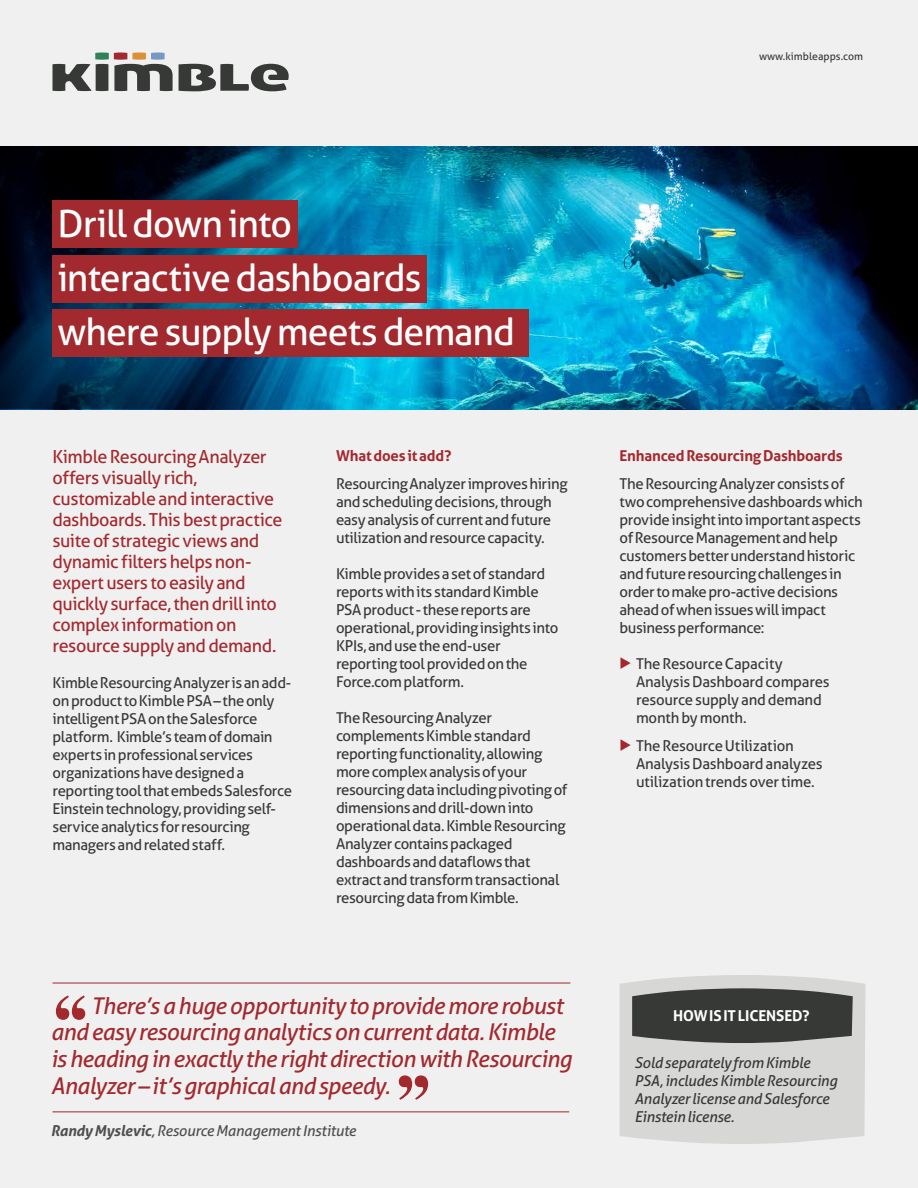
<style>
.page{position:relative;width:918px;height:1188px;background:#ededed}
.page>*{position:absolute;margin:0;border:0;box-sizing:border-box;transform-origin:0 0}
.t1{font:700 72.9px "STIX General";color:#a22a2f}
.t2{font:37.5px/54px "Aller";letter-spacing:-.03em;color:#fff}
.t3{font:italic 23.1px/26.7px "Aller";letter-spacing:-.025em;color:#a22a2f}
.t4{font:18px/21px "Aller";letter-spacing:-.025em;color:#a22a2f}
.t5{font:15px/18px "Aller";letter-spacing:-.025em;color:#373937}
.t6{font:italic 15px/18px "Aller";letter-spacing:-.02em;color:#373937}
.t7{font:700 15px "Aller";letter-spacing:-.01em;color:#a22a2f}
.t8{font:italic 15px "Aller";letter-spacing:-.015em;color:#4f504e}
.t9{font:700 15px "Aller";letter-spacing:-.005em;color:#fff}
.t10{font:10.5px "Aller";color:#373937}
.s1{font-weight:700}
</style>
<div class="page">
<img style="left:0;top:147px;width:918px;height:263px">
<svg style="left:0;top:147px;width:345px;height:262px"></svg>
<div style="left:52px;top:255px;width:376px;height:47px;background:#a22a2f"></div>
<div style="left:52px;top:310px;width:478px;height:47px;background:#a22a2f"></div>
<div style="left:52px;top:201px;width:246px;height:47px;background:#a22a2f"></div>
<hr style="left:52px;top:1111px;width:517px;height:1px;background:#a22a2f">
<hr style="left:52px;top:983px;width:518px;height:1px;background:#a22a2f">
<svg style="left:179px;top:64px;width:110px;height:27px"></svg>
<svg style="left:52px;top:53px;width:121px;height:38px"></svg>
<svg style="left:619px;top:975px;width:246px;height:169px"></svg>
<p class="t10" style="left:759px;top:50px;width:106px">www.kimbleapps.com</p>
<h2 class="t2" style="left:57px;top:197px;width:459px">Drill down into<br>interactive dashboards where supply meets demand</h2>
<p class="t4" style="left:52px;top:446px;width:231px">Kimble Resourcing Analyzer offers visually rich, customizable and interactive dashboards. This best practice suite of strategic views and dynamic filters helps non&shy;expert users to easily and quickly surface, then drill into complex information on resource supply and demand.</p>
<p class="t5" style="left:52px;top:674px;width:241px">Kimble Resourcing Analyzer is an add&shy;on product to Kimble PSA – the only intelligent PSA on the Salesforce platform. Kimble’s team of domain experts in professional services organizations have designed a reporting tool that embeds Salesforce Einstein technology, providing self&shy;service analytics for resourcing managers and related staff.</p>
<p class="t7" style="left:336px;top:446px;width:117px">What does it add?</p>
<p class="t5" style="left:336px;top:475px;width:233px">Resourcing Analyzer improves hiring and scheduling decisions, through easy analysis of current and future utilization and resource capacity.</p>
<p class="t5" style="left:336px;top:565px;width:224px">Kimble provides a set of standard reports with its standard Kimble<br>PSA product - these reports are operational, providing insights into<br>KPIs, and use the end-user reporting tool provided on the<br>Force.com platform.</p>
<p class="t5" style="left:336px;top:709px;width:233px">The Resourcing Analyzer complements Kimble standard reporting functionality, allowing more complex analysis of your resourcing data including pivoting of dimensions and drill-down into operational data. Kimble Resourcing<br>Analyzer contains packaged dashboards and dataflows that extract and transform transactional resourcing data from Kimble.</p>
<h1 class="t1" style="left:51px;top:969px;width:42px">‘‘</h1>
<h3 class="t3" style="left:51px;top:992px;width:523px;text-indent:40px">There’s a huge opportunity to provide more robust and easy resourcing analytics on current data. Kimble is heading in exactly the right direction with Resourcing Analyzer – it’s graphical and speedy.</h3>
<h1 class="t1" style="left:393px;top:1049px;width:42px">’’</h1>
<p class="t8" style="left:51px;top:1121px;width:307px"><span class="s1">Randy Myslevic</span>, Resource Management Institute</p>
<p class="t7" style="left:620px;top:446px;width:225px">Enhanced Resourcing Dashboards</p>
<p class="t5" style="left:620px;top:475px;width:245px">The Resourcing Analyzer consists of two comprehensive dashboards which provide insight into important aspects of Resource Management and help customers better understand historic and future resourcing challenges in order to make pro-active decisions ahead of when issues will impact business performance:</p>
<p class="t5" style="left:636px;top:655px;width:195px">The Resource Capacity<br>Analysis Dashboard compares resource supply and demand month by month.</p>
<p class="t5" style="left:636px;top:736px;width:188px">The Resource Utilization<br>Analysis Dashboard analyzes utilization trends over time.</p>
<p class="t9" style="left:673px;top:1007px;width:138px">HOW IS IT LICENSED?</p>
<p class="t6" style="left:635px;top:1053px;width:204px">Sold separately from Kimble<br>PSA, includes Kimble Resourcing<br>Analyzer license and Salesforce<br>Einstein license.</p>
</div>
